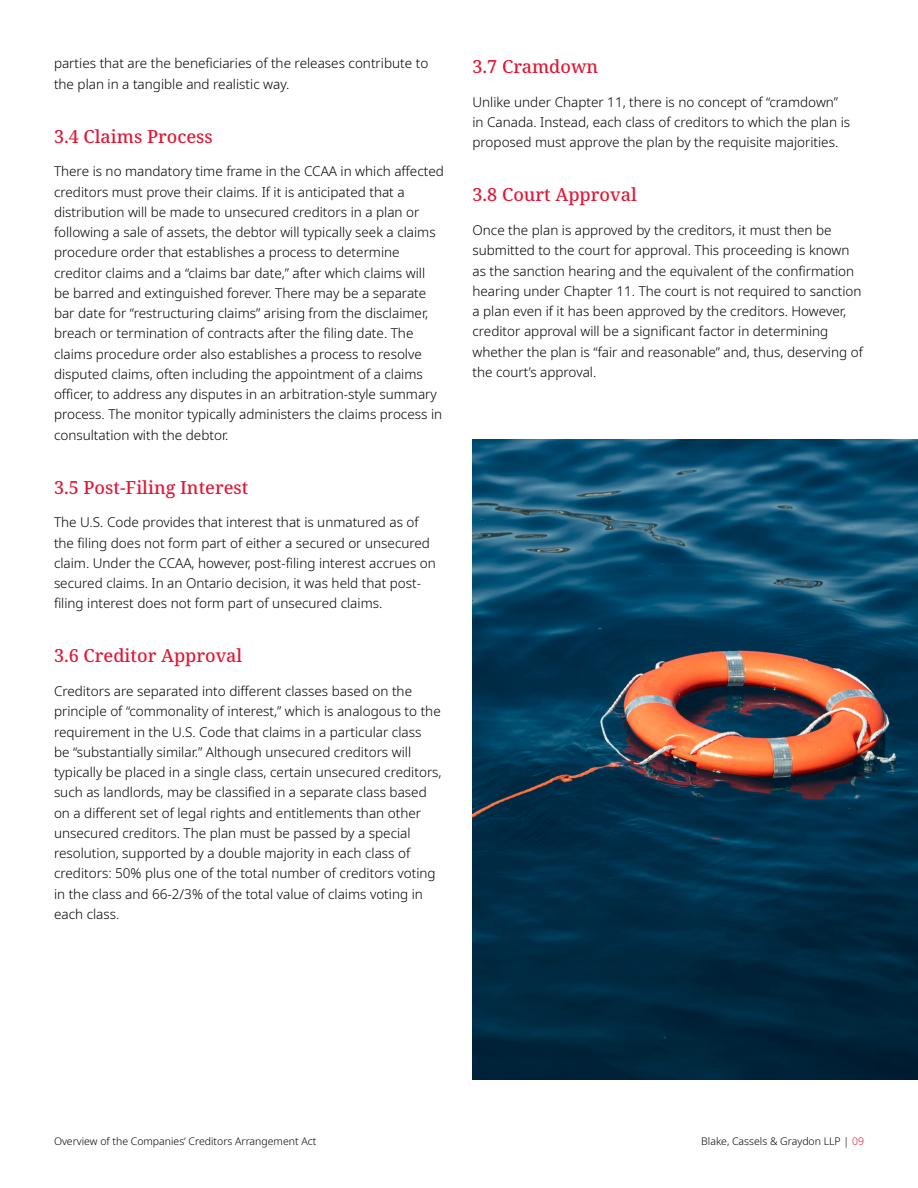
<style>
.page{position:relative;width:918px;height:1188px;background:#fff}
.page>*{position:absolute;margin:0;border:0;box-sizing:border-box;transform-origin:0 0}
.t1{font:500 18px "Noto Serif";color:#e11837}
.Body_Text{font:300 13.5px/20.2px "Noto Sans";color:#000}
.t2{font:300 10.5px "Noto Sans";color:#000}
.s1{color:#e11837}
</style>
<div class="page">
<img style="left:472px;top:440px;width:446px;height:640px">
<p class="Body_Text" style="left:54px;top:54px;width:376px">parties that are the beneficiaries of the releases contribute to the plan in a tangible and realistic way.</p>
<h2 class="t1" style="left:54px;top:124px;width:160px">3.4 Claims Process</h2>
<p class="Body_Text" style="left:54px;top:162px;width:391px">There is no mandatory time frame in the CCAA in which affected creditors must prove their claims. If it is anticipated that a distribution will be made to unsecured creditors in a plan or following a sale of assets, the debtor will typically seek a claims procedure order that establishes a process to determine creditor claims and a “claims bar date,” after which claims will be barred and extinguished forever. There may be a separate bar date for “restructuring claims” arising from the disclaimer, breach or termination of contracts after the filing date. The claims procedure order also establishes a process to resolve disputed claims, often including the appointment of a claims officer, to address any disputes in an arbitration-style summary process. The monitor typically administers the claims process in consultation with the debtor.</p>
<h2 class="t1" style="left:54px;top:475px;width:196px">3.5 Post-Filing Interest</h2>
<p class="Body_Text" style="left:54px;top:513px;width:383px">The U.S. Code provides that interest that is unmatured as of the filing does not form part of either a secured or unsecured claim. Under the CCAA, however, post-filing interest accrues on secured claims. In an Ontario decision, it was held that post&shy;filing interest does not form part of unsecured claims.</p>
<h2 class="t1" style="left:54px;top:644px;width:190px">3.6 Creditor Approval</h2>
<p class="Body_Text" style="left:54px;top:681px;width:389px">Creditors are separated into different classes based on the principle of “commonality of interest,” which is analogous to the requirement in the U.S. Code that claims in a particular class<br>be “substantially similar.” Although unsecured creditors will typically be placed in a single class, certain unsecured creditors, such as landlords, may be classified in a separate class based on a different set of legal rights and entitlements than other unsecured creditors. The plan must be passed by a special resolution, supported by a double majority in each class of creditors: 50% plus one of the total number of creditors voting in the class and 66-2/3% of the total value of claims voting in each class.</p>
<h2 class="t1" style="left:472px;top:54px;width:127px">3.7 Cramdown</h2>
<p class="Body_Text" style="left:472px;top:92px;width:379px">Unlike under Chapter 11, there is no concept of “cramdown” in Canada. Instead, each class of creditors to which the plan is proposed must approve the plan by the requisite majorities.</p>
<h2 class="t1" style="left:472px;top:183px;width:166px">3.8 Court Approval</h2>
<p class="Body_Text" style="left:472px;top:221px;width:392px">Once the plan is approved by the creditors, it must then be submitted to the court for approval. This proceeding is known as the sanction hearing and the equivalent of the confirmation hearing under Chapter 11. The court is not required to sanction a plan even if it has been approved by the creditors. However, creditor approval will be a significant factor in determining whether the plan is “fair and reasonable” and, thus, deserving of the court’s approval.</p>
<p class="t2" style="left:54px;top:1134px;width:264px">Overview of the Companies’ Creditors Arrangement Act</p>
<p class="t2" style="left:701px;top:1134px;width:164px">Blake, Cassels &amp; Graydon LLP | <span class="s1">09</span></p>
</div>
